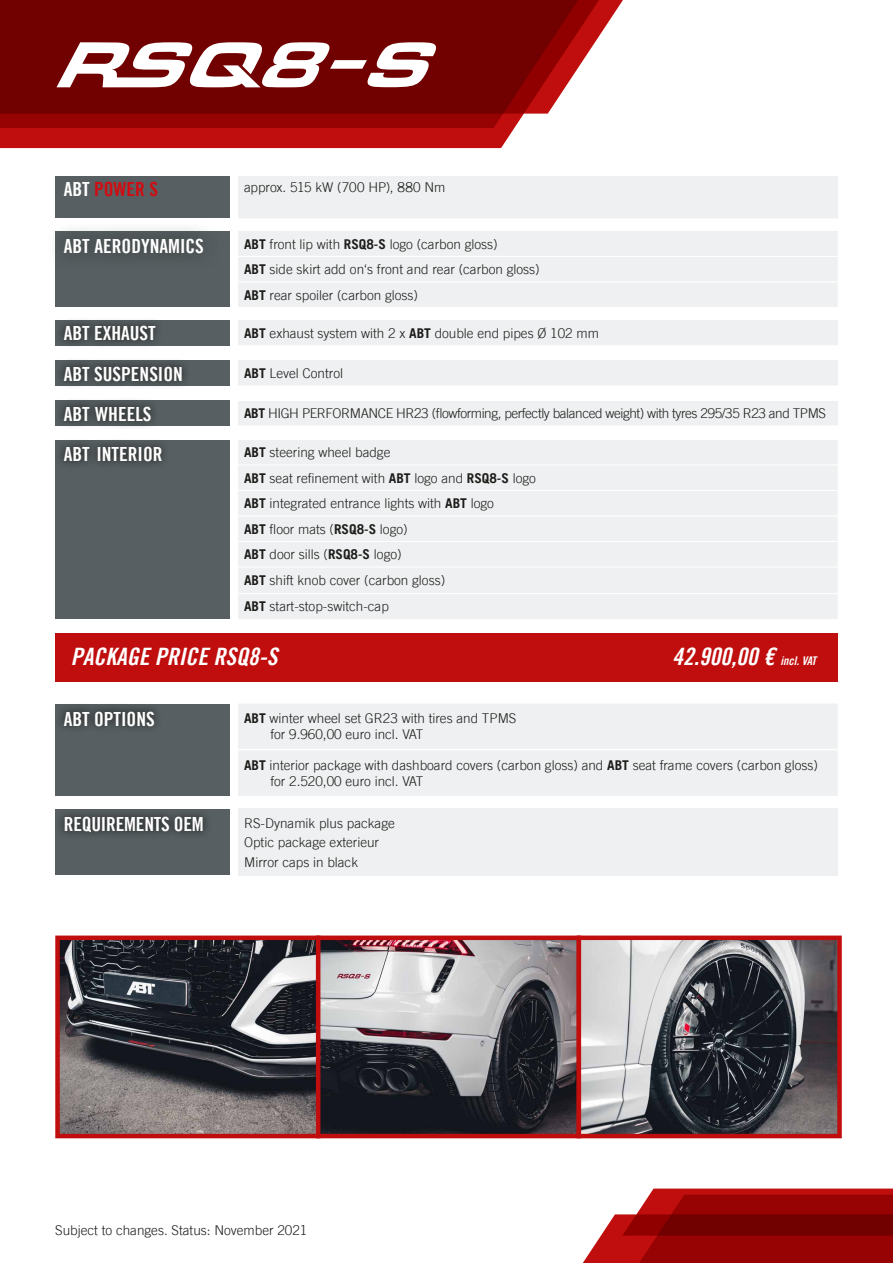
<style>
.page{position:relative;width:893px;height:1263px;background:#fff}
.page>*{position:absolute;margin:0;border:0;box-sizing:border-box;transform-origin:0 0}
.t1{font:24px "Trade Gothic LT Bold Cond Twenty Obl";color:#fff}
.t2{font:19.5px "Trade Gothic LT Bold Cond Twenty";color:#fff}
.t3{font:19.5px "Trade Gothic LT Bold Cond Twenty";color:#d20b11}
.t4{font:300 13.5px/25.7px "Trade Gothic LT";color:#1d1d1b}
.t5{font:300 13.5px "Trade Gothic LT";letter-spacing:-.03em;color:#1d1d1b}
.s1{color:#fff}
.s2{font-weight:700}
.s3{font-size:12px}
</style>
<div class="page">
<div style="left:55px;top:176px;width:175px;height:42px;background:#575f62"></div>
<div style="left:238px;top:176px;width:600px;height:43px;background:#eff0f1"></div>
<hr style="left:238px;top:218px;width:600px;height:2px;background:#fff">
<div style="left:238px;top:231px;width:600px;height:76px;background:#eff0f1"></div>
<hr style="left:238px;top:256px;width:600px;height:1px;background:#fff">
<hr style="left:238px;top:281px;width:600px;height:1px;background:#fff">
<div style="left:55px;top:231px;width:175px;height:76px;background:#575f62"></div>
<div style="left:46px;top:220px;width:175px;height:51px;background:#1d1d1b;opacity:.75"></div>
<div style="left:238px;top:320px;width:600px;height:26px;background:#eff0f1"></div>
<hr style="left:238px;top:345px;width:600px;height:1px;background:#fff">
<div style="left:55px;top:320px;width:175px;height:26px;background:#575f62"></div>
<div style="left:55px;top:317px;width:109px;height:32px;background:#1d1d1b;opacity:.75"></div>
<div style="left:0;top:128px;width:515px;height:20px;background:#c00e0e"></div>
<div style="left:0;top:114px;width:524px;height:14px;background:#970202"></div>
<svg style="left:0;top:0;width:623px;height:114px;background:#811515"></svg>
<svg style="left:56px;top:42px;width:381px;height:45px"></svg>
<svg style="left:583px;top:1188px;width:310px;height:75px;background:#a22121"></svg>
<div style="left:55px;top:401px;width:175px;height:25px;background:#575f62"></div>
<div style="left:238px;top:400px;width:600px;height:26px;background:#eff0f1"></div>
<hr style="left:238px;top:400px;width:600px;height:1px;background:#fff">
<hr style="left:238px;top:425px;width:600px;height:1px;background:#fff">
<div style="left:55px;top:397px;width:105px;height:33px;background:#1d1d1b;opacity:.75"></div>
<div style="left:55px;top:440px;width:175px;height:179px;background:#575f62"></div>
<div style="left:55px;top:438px;width:115px;height:32px;background:#1d1d1b;opacity:.75"></div>
<div style="left:238px;top:440px;width:600px;height:179px;background:#eff0f1"></div>
<hr style="left:238px;top:464px;width:600px;height:1px;background:#fff">
<hr style="left:238px;top:490px;width:600px;height:1px;background:#fff">
<hr style="left:238px;top:515px;width:600px;height:1px;background:#fff">
<hr style="left:238px;top:541px;width:600px;height:1px;background:#fff">
<hr style="left:238px;top:566px;width:600px;height:1px;background:#fff">
<hr style="left:238px;top:593px;width:600px;height:1px;background:#fff">
<div style="left:55px;top:633px;width:783px;height:48px;background:#c00e0e"></div>
<div style="left:55px;top:809px;width:175px;height:66px;background:#575f62"></div>
<div style="left:55px;top:808px;width:157px;height:32px;background:#1d1d1b;opacity:.75"></div>
<div style="left:238px;top:808px;width:600px;height:68px;background:#eff0f1"></div>
<div style="left:55px;top:704px;width:175px;height:92px;background:#575f62"></div>
<div style="left:55px;top:702px;width:108px;height:32px;background:#1d1d1b;opacity:.75"></div>
<div style="left:238px;top:704px;width:600px;height:92px;background:#eff0f1"></div>
<hr style="left:238px;top:749px;width:600px;height:1px;background:#fff">
<img style="left:60px;top:940px;width:777px;height:193px">
<div style="left:55px;top:935px;width:265px;height:203px;border:4px solid #c00e0e"></div>
<div style="left:316px;top:935px;width:265px;height:203px;border:4px solid #c00e0e"></div>
<div style="left:577px;top:935px;width:265px;height:203px;border:4px solid #c00e0e"></div>
<div style="left:238px;top:360px;width:600px;height:26px;background:#eff0f1"></div>
<hr style="left:238px;top:385px;width:600px;height:2px;background:#fff">
<div style="left:55px;top:360px;width:175px;height:26px;background:#575f62"></div>
<div style="left:55px;top:357px;width:136px;height:33px;background:#1d1d1b;opacity:.75"></div>
<h2 class="t3" style="left:64px;top:177px;width:96px"><span class="s1">ABT</span> POWER S</h2>
<p class="t4" style="left:244px;top:174px;width:203px">approx. 515 kW (700 HP), 880 Nm</p>
<h2 class="t2" style="left:64px;top:234px;width:142px">ABT AERODYNAMICS</h2>
<p class="t4" style="left:244px;top:231px;width:297px"><span class="s2">ABT</span> front lip with <span class="s2">RSQ8-S</span> logo (carbon gloss)<br><span class="s2">ABT</span> side skirt add on‘s front and rear (carbon gloss)<br><span class="s2">ABT</span> rear spoiler (carbon gloss)</p>
<h2 class="t2" style="left:64px;top:322px;width:94px">ABT EXHAUST</h2>
<p class="t4" style="left:244px;top:320px;width:356px"><span class="s2">ABT</span> exhaust system with 2 x <span class="s2">ABT</span> double end pipes Ø 102 mm</p>
<h2 class="t2" style="left:64px;top:362px;width:121px">ABT SUSPENSION</h2>
<p class="t4" style="left:244px;top:360px;width:101px"><span class="s2">ABT</span> Level Control</p>
<h2 class="t2" style="left:64px;top:402px;width:89px">ABT WHEELS</h2>
<p class="t5" style="left:244px;top:405px;width:583px"><span class="s2">ABT</span> HIGH PERFORMANCE HR23 (flowforming, perfectly balanced weight) with tyres 295/35 R23 and TPMS</p>
<h2 class="t2" style="left:64px;top:442px;width:100px">ABT INTERIOR</h2>
<p class="t4" style="left:244px;top:439px;width:293px"><span class="s2">ABT</span> steering wheel badge<br><span class="s2">ABT</span> seat refinement with <span class="s2">ABT</span> logo and <span class="s2">RSQ8-S</span> logo <span class="s2">ABT</span> integrated entrance lights with <span class="s2">ABT</span> logo<br><span class="s2">ABT</span> floor mats (<span class="s2">RSQ8-S</span> logo)<br><span class="s2">ABT</span> door sills (<span class="s2">RSQ8-S</span> logo)<br><span class="s2">ABT</span> shift knob cover (carbon gloss)<br><span class="s2">ABT</span> start-stop-switch-cap</p>
<h1 class="t1" style="left:71px;top:642px;width:208px">PACKAGE PRICE RSQ8-S</h1>
<h1 class="t1" style="left:673px;top:642px;width:145px">42.900,00 € <span class="s3">incl. VAT</span></h1>
<h2 class="t2" style="left:64px;top:707px;width:92px">ABT OPTIONS</h2>
<p class="t4" style="left:270px;top:710px;width:248px;line-height:16.2px;text-indent:-26px"><span class="s2">ABT</span> winter wheel set GR23 with tires and TPMS for 9.960,00 euro incl. VAT</p>
<p class="t4" style="left:270px;top:757px;width:549px;line-height:16.2px;text-indent:-26px"><span class="s2">ABT</span> interior package with dashboard covers (carbon gloss) and <span class="s2">ABT</span> seat frame covers (carbon gloss) for 2.520,00 euro incl. VAT</p>
<h2 class="t2" style="left:64px;top:813px;width:142px">REQUIREMENTS OEM</h2>
<p class="t4" style="left:244px;top:813px;width:152px;line-height:19.5px">RS-Dynamik plus package<br>Optic package exterieur<br>Mirror caps in black</p>
<p class="t4" style="left:55px;top:1217px;width:254px">Subject to changes. Status: November 2021</p>
</div>
